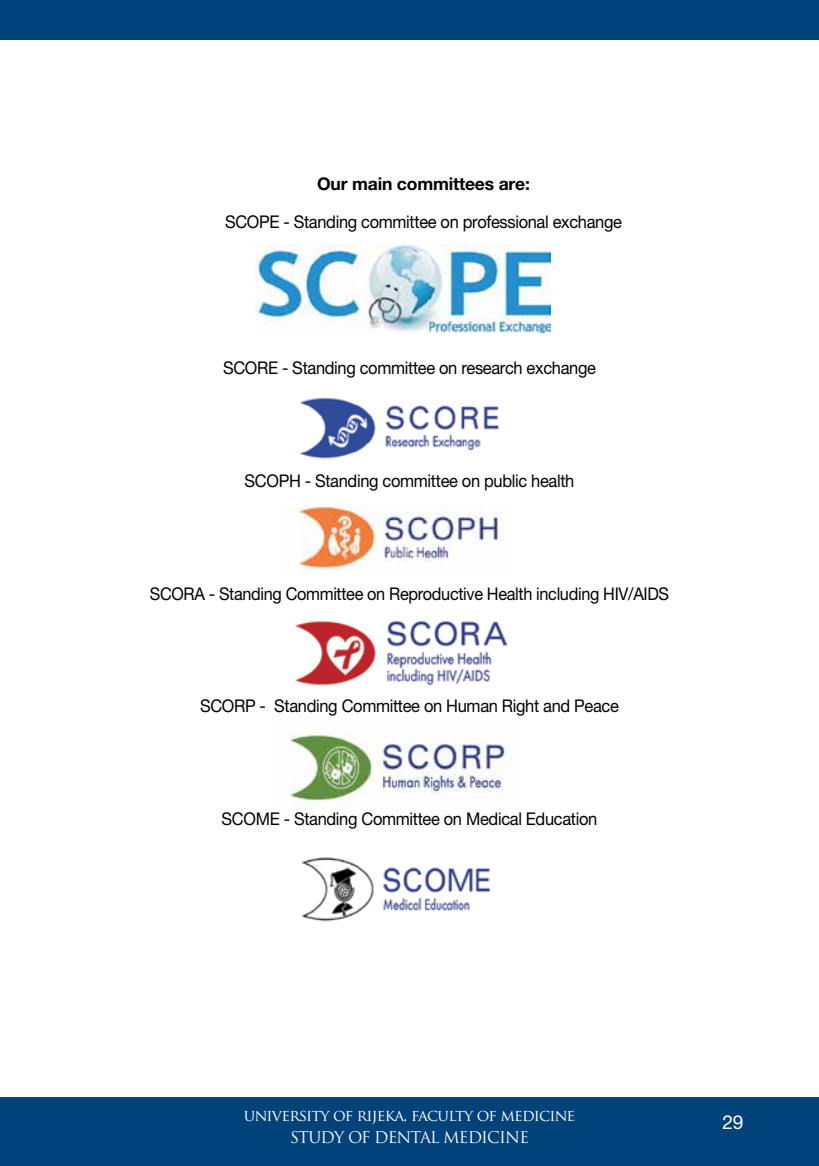
<style>
.page{position:relative;width:819px;height:1166px;background:#fff}
.page>*{position:absolute;margin:0;border:0;box-sizing:border-box;transform-origin:0 0}
.t1{font:19.25px "Helvetica Neue LT Pro";color:#fff}
.t2{font:17.5px "Helvetica Neue LT Pro";letter-spacing:-.02em;color:#000;scale:.94 1}
.t3{font:17.5px "Helvetica Neue LT Pro";letter-spacing:-.02em;color:#000;scale:.93 1}
.t4{font:700 17.5px "Helvetica Neue LT Pro";letter-spacing:-.01em;color:#000}
.t5{font:15.75px "Trajan Pro";letter-spacing:-.05em;color:#fff}
</style>
<div class="page">
<div style="left:0;top:0;width:819px;height:40px;background:#00427a"></div>
<div style="left:0;top:1098px;width:819px;height:68px;background:#00427a"></div>
<img style="left:295px;top:620px;width:213px;height:66px">
<img style="left:255px;top:245px;width:295px;height:87px">
<img style="left:301px;top:857px;width:190px;height:65px">
<img style="left:300px;top:398px;width:200px;height:60px">
<img style="left:298px;top:504px;width:206px;height:68px">
<img style="left:291px;top:733px;width:221px;height:70px">
<p class="t4" style="left:317px;top:173px;width:214px">Our main committees are:</p>
<p class="t2" style="left:225px;top:211px;width:424px">SCOPE - Standing committee on professional exchange</p>
<p class="t2" style="left:223px;top:357px;width:398px">SCORE - Standing committee on research exchange</p>
<p class="t2" style="left:244px;top:470px;width:352px">SCOPH - Standing committee on public health</p>
<p class="t3" style="left:150px;top:583px;width:560px">SCORA - Standing Committee on Reproductive Health including HIV/AIDS</p>
<p class="t2" style="left:200px;top:696px;width:447px">SCORP - Standing Committee on Human Right and Peace</p>
<p class="t2" style="left:222px;top:809px;width:401px">SCOME - Standing Committee on Medical Education</p>
<p class="t5" style="left:244px;top:1106px;width:333px">university of rijeka, faculty of medicine</p>
<p class="t5" style="left:290px;top:1127px;width:240px">STUDY OF DENTAL MEDICINE</p>
<p class="t1" style="left:722px;top:1110px;width:23px">29</p>
</div>
